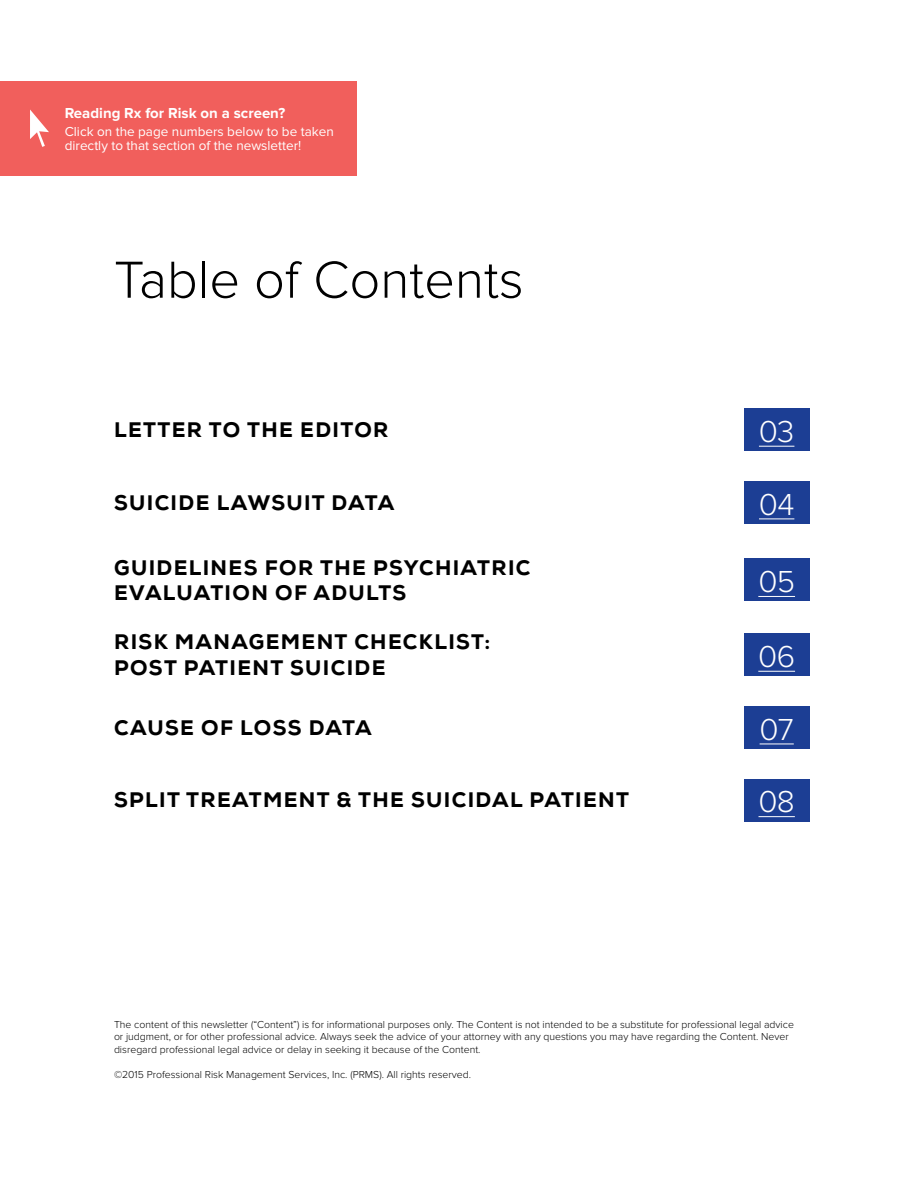
<style>
.page{position:relative;width:918px;height:1188px;background:#fff}
.page>*{position:absolute;margin:0;border:0;box-sizing:border-box;transform-origin:0 0}
.t1{font:300 54px "Proxima Nova";color:#000}
.t2{font:300 31.5px "Proxima Nova";letter-spacing:-.025em;color:#fff}
.t3{font:800 21px/25.2px "Nexa";letter-spacing:.065em;color:#000}
.t4{font:700 15px "Proxima Nova";color:#fff}
.t5{font:13.5px/13.5px "Proxima Nova";color:#fff}
.t6{font:300 10.5px/12.6px "Proxima Nova";color:#000}
</style>
<div class="page">
<div style="left:744px;top:408px;width:65px;height:43px;background:#1c3e94"></div>
<hr style="left:759px;top:446px;width:35px;height:1px;background:#fff">
<div style="left:744px;top:481px;width:65px;height:43px;background:#1c3e94"></div>
<hr style="left:759px;top:519px;width:35px;height:1px;background:#fff">
<div style="left:744px;top:706px;width:65px;height:43px;background:#1c3e94"></div>
<hr style="left:760px;top:744px;width:34px;height:1px;background:#fff">
<div style="left:744px;top:779px;width:65px;height:42px;background:#1c3e94"></div>
<hr style="left:759px;top:816px;width:36px;height:1px;background:#fff">
<div style="left:744px;top:558px;width:65px;height:43px;background:#1c3e94"></div>
<hr style="left:758px;top:596px;width:37px;height:1px;background:#fff">
<div style="left:744px;top:633px;width:65px;height:43px;background:#1c3e94"></div>
<hr style="left:758px;top:671px;width:37px;height:1px;background:#fff">
<div style="left:0;top:81px;width:357px;height:94px;background:#f15f5c"></div>
<svg style="left:30px;top:110px;width:19px;height:37px"></svg>
<h3 class="t4" style="left:65px;top:105px;width:222px">Reading Rx for Risk on a screen?</h3>
<p class="t5" style="left:65px;top:125px;width:271px">Click on the page numbers below to be taken directly to that section of the newsletter!</p>
<h1 class="t1" style="left:114px;top:249px;width:411px">Table of Contents</h1>
<h3 class="t3" style="left:114px;top:417px;width:276px">LETTER TO THE EDITOR</h3>
<h2 class="t2" style="left:759px;top:413px;width:37px">03</h2>
<h3 class="t3" style="left:114px;top:490px;width:282px">SUICIDE LAWSUIT DATA</h3>
<h2 class="t2" style="left:759px;top:486px;width:37px">04</h2>
<h3 class="t3" style="left:114px;top:555px;width:418px">GUIDELINES FOR THE PSYCHIATRIC<br>EVALUATION OF ADULTS</h3>
<h3 class="t3" style="left:114px;top:630px;width:378px">RISK MANAGEMENT CHECKLIST:<br>POST PATIENT SUICIDE</h3>
<h3 class="t3" style="left:114px;top:715px;width:259px">CAUSE OF LOSS DATA</h3>
<h3 class="t3" style="left:114px;top:788px;width:517px">SPLIT TREATMENT &amp; THE SUICIDAL PATIENT</h3>
<h2 class="t2" style="left:758px;top:564px;width:38px">05</h2>
<h2 class="t2" style="left:758px;top:638px;width:38px">06</h2>
<h2 class="t2" style="left:760px;top:711px;width:36px">07</h2>
<h2 class="t2" style="left:759px;top:784px;width:38px">08</h2>
<p class="t6" style="left:114px;top:1018px;width:682px">The content of this newsletter (“Content”) is for informational purposes only. The Content is not intended to be a substitute for professional legal advice or judgment, or for other professional advice. Always seek the advice of your attorney with any questions you may have regarding the Content. Never disregard professional legal advice or delay in seeking it because of the Content.</p>
<p class="t6" style="left:114px;top:1069px;width:359px">©2015 Professional Risk Management Services, Inc. (PRMS). All rights reserved.</p>
</div>
